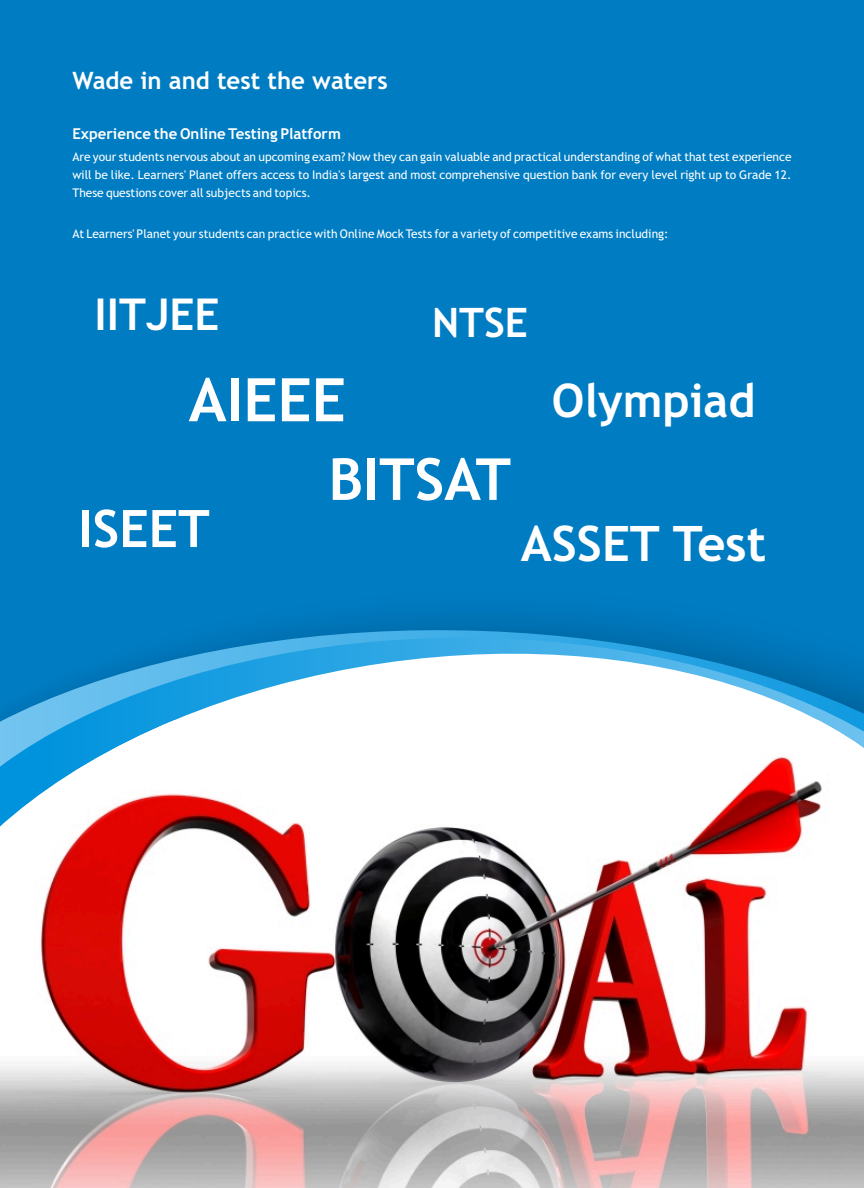
<style>
.page{position:relative;width:864px;height:1188px;background:#fff}
.page>*{position:absolute;margin:0;border:0;box-sizing:border-box;transform-origin:0 0}
.t1{font:700 60.15px "Trebuchet MS";color:#fff}
.t2{font:700 58.05px "Trebuchet MS";color:#fff}
.t3{font:700 51.75px "Trebuchet MS";color:#fff}
.t4{font:700 49.05px "Trebuchet MS";color:#fff}
.t5{font:700 46.35px "Trebuchet MS";color:#fff}
.t6{font:700 43.95px "Trebuchet MS";color:#fff}
.t7{font:700 40.65px "Trebuchet MS";color:#fff}
.t8{font:700 24px "Trebuchet MS";color:#fff}
.t9{font:700 15px "Trebuchet MS";color:#fff}
.t10{font:12px/18.1px "Trebuchet MS";color:#fff;text-align:justify}
</style>
<div class="page">
<div style="left:0;top:0;width:864px;height:270px;background:#007dc2"></div>
<div style="left:0;top:270px;width:864px;height:324px;background:#007cc3"></div>
<svg style="left:0;top:608px;width:864px;height:112px"></svg>
<img style="left:0;top:720px;width:864px;height:468px">
<h3 class="t8" style="left:72px;top:71px;width:317px">Wade in and test the waters</h3>
<p class="t9" style="left:72px;top:128px;width:270px">Experience the Online Testing Platform</p>
<p class="t10" style="left:72px;top:149px;width:721px">Are your students nervous about an upcoming exam? Now they can gain valuable and practical understanding of what that test experience will be like. Learners' Planet offers access to India's largest and most comprehensive question bank for every level right up to Grade 12.<br>These questions cover all subjects and topics.</p>
<p class="t10" style="left:72px;top:226px;width:598px">At Learners' Planet your students can practice with Online Mock Tests for a variety of competitive exams including:</p>
<h3 class="t6" style="left:95px;top:298px;width:126px">IITJEE</h3>
<h3 class="t7" style="left:432px;top:307px;width:98px">NTSE</h3>
<h1 class="t1" style="left:189px;top:377px;width:159px">AIEEE</h1>
<h3 class="t5" style="left:552px;top:383px;width:205px">Olympiad</h3>
<h2 class="t2" style="left:329px;top:457px;width:184px">BITSAT</h2>
<h3 class="t4" style="left:521px;top:525px;width:247px">ASSET Test</h3>
<h3 class="t3" style="left:78px;top:509px;width:133px">ISEET</h3>
</div>
